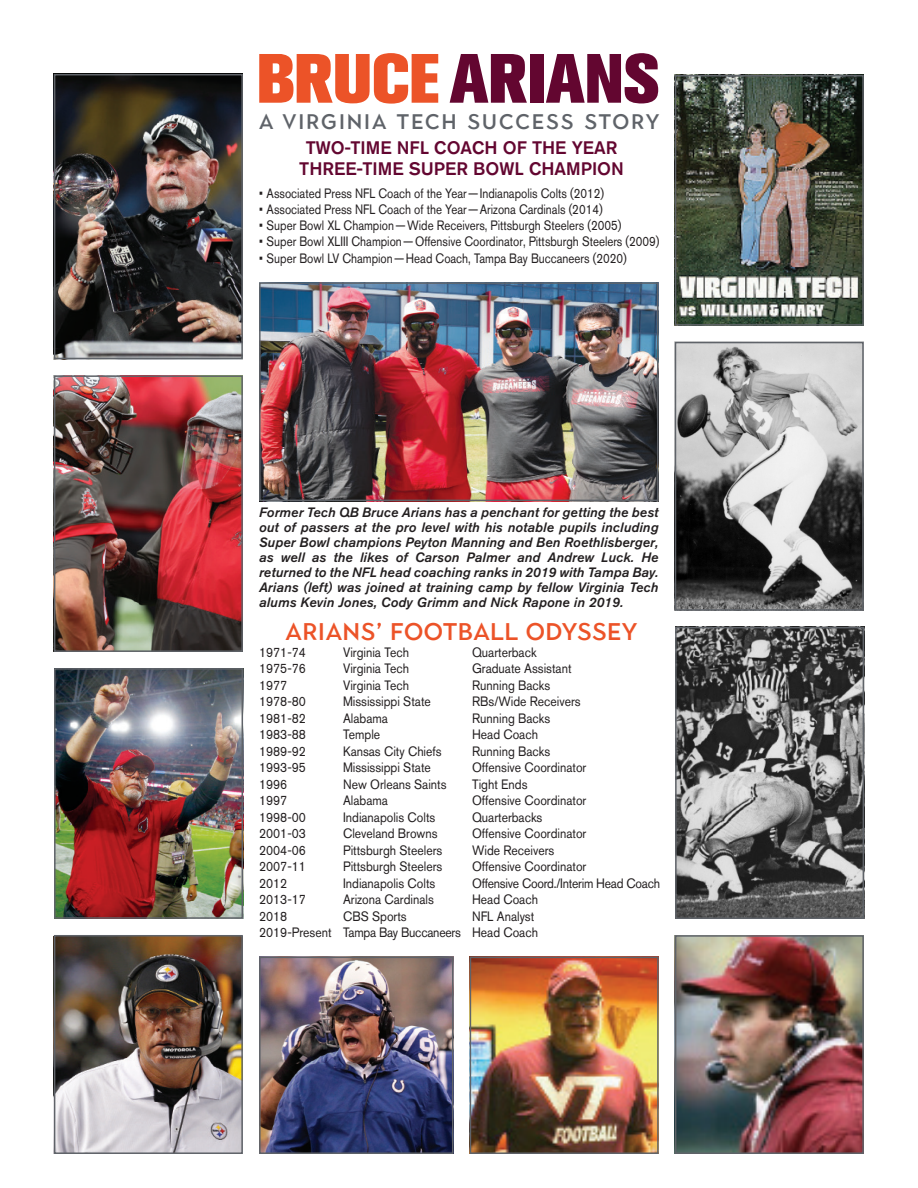
<style>
.page{position:relative;width:918px;height:1188px;background:#fff}
.page>*{position:absolute;margin:0;border:0;box-sizing:border-box;transform-origin:0 0}
._2020_main_head_left{font:800 69px "Akzidenz Grotesk BQ";color:#630630}
.t1{font:500 24px "Town 10 Display";letter-spacing:.03em;color:#ec5328}
.t2{font:500 21px "Town 10 Display";letter-spacing:.1em;color:#5f6369}
.t3{font:500 18px "Akzidenz Grotesk BQ";color:#630630}
.t4{font:13.5px "Akzidenz Grotesk BQ";color:#231f20;scale:.9 1}
.t5{font:italic 13.5px/15px "Akzidenz Grotesk BQ Med";letter-spacing:.01em;color:#231f20;text-align:justify}
.t6{font:13.5px "Akzidenz Grotesk BQ";color:#231f20;scale:.85 1}
.t7{font:13.5px "Akzidenz Grotesk BQ";letter-spacing:-.02em;color:#231f20;scale:.9 1}
.s1{color:#ec5328}
</style>
<div class="page">
<img style="left:262px;top:285px;width:394px;height:213px">
<div style="left:259px;top:282px;width:400px;height:219px;border:2px solid #5f6369"></div>
<img style="left:678px;top:78px;width:183px;height:245px">
<div style="left:675px;top:75px;width:189px;height:251px;border:2px solid #5f6369"></div>
<img style="left:678px;top:630px;width:183px;height:286px">
<div style="left:675px;top:627px;width:189px;height:292px;border:2px solid #5f6369"></div>
<img style="left:678px;top:938px;width:183px;height:213px">
<div style="left:675px;top:935px;width:189px;height:219px;border:2px solid #5f6369"></div>
<img style="left:473px;top:960px;width:183px;height:191px">
<div style="left:470px;top:957px;width:189px;height:197px;border:2px solid #5f6369"></div>
<img style="left:57px;top:77px;width:183px;height:279px">
<div style="left:54px;top:74px;width:189px;height:285px;border:2px solid #5f6369"></div>
<img style="left:678px;top:345px;width:183px;height:263px">
<div style="left:675px;top:342px;width:189px;height:269px;border:2px solid #5f6369"></div>
<img style="left:57px;top:671px;width:183px;height:245px">
<div style="left:54px;top:668px;width:189px;height:251px;border:2px solid #5f6369"></div>
<img style="left:57px;top:378px;width:183px;height:271px">
<div style="left:54px;top:375px;width:189px;height:277px;border:2px solid #5f6369"></div>
<img style="left:57px;top:938px;width:183px;height:213px">
<div style="left:54px;top:935px;width:189px;height:219px;border:2px solid #5f6369"></div>
<img style="left:262px;top:960px;width:188px;height:191px">
<div style="left:259px;top:957px;width:194px;height:197px;border:2px solid #5f6369"></div>
<p class="_2020_main_head_left" style="left:257px;top:39px;width:404px"><span class="s1">BRUCE</span> ARIANS</p>
<p class="t2" style="left:259px;top:110px;width:402px">A VIRGINIA TECH SUCCESS STORY</p>
<p class="t3" style="left:306px;top:136px;width:313px">TWO-TIME NFL COACH OF THE YEAR</p>
<p class="t3" style="left:299px;top:157px;width:326px">THREE-TIME SUPER BOWL CHAMPION</p>
<p class="t6" style="left:259px;top:185px;width:407px">• Associated Press NFL Coach of the Year—Indianapolis Colts (2012)</p>
<p class="t6" style="left:259px;top:201px;width:406px">• Associated Press NFL Coach of the Year—Arizona Cardinals (2014)</p>
<p class="t6" style="left:259px;top:217px;width:428px">• Super Bowl XL Champion—Wide Receivers, Pittsburgh Steelers (2005)</p>
<p class="t6" style="left:259px;top:233px;width:473px">• Super Bowl XLIII Champion—Offensive Coordinator, Pittsburgh Steelers (2009)</p>
<p class="t6" style="left:259px;top:251px;width:434px">• Super Bowl LV Champion—Head Coach, Tampa Bay Buccaneers (2020)</p>
<p class="t5" style="left:259px;top:504px;width:401px">Former Tech QB Bruce Arians has a penchant for getting the best out of passers at the pro level with his notable pupils including Super Bowl champions Peyton Manning and Ben Roethlisberger, as well as the likes of Carson Palmer and Andrew Luck. He returned to the NFL head coaching ranks in 2019 with Tampa Bay.<br>Arians (left) was joined at training camp by fellow Virginia Tech alums Kevin Jones, Cody Grimm and Nick Rapone in 2019.</p>
<p class="t1" style="left:286px;top:618px;width:353px">ARIANS’ FOOTBALL ODYSSEY</p>
<p class="t4" style="left:259px;top:644px;width:54px">1971-74</p>
<p class="t4" style="left:343px;top:644px;width:75px">Virginia Tech</p>
<p class="t4" style="left:472px;top:644px;width:73px">Quarterback</p>
<p class="t4" style="left:259px;top:661px;width:54px">1975-76</p>
<p class="t4" style="left:343px;top:661px;width:75px">Virginia Tech</p>
<p class="t4" style="left:472px;top:661px;width:112px">Graduate Assistant</p>
<p class="t4" style="left:259px;top:677px;width:33px">1977</p>
<p class="t4" style="left:343px;top:677px;width:75px">Virginia Tech</p>
<p class="t4" style="left:472px;top:677px;width:88px">Running Backs</p>
<p class="t4" style="left:259px;top:694px;width:54px">1978-80</p>
<p class="t4" style="left:343px;top:694px;width:99px">Mississippi State</p>
<p class="t4" style="left:472px;top:694px;width:122px">RBs/Wide Receivers</p>
<p class="t4" style="left:259px;top:710px;width:54px">1981-82</p>
<p class="t4" style="left:343px;top:710px;width:51px">Alabama</p>
<p class="t4" style="left:472px;top:710px;width:88px">Running Backs</p>
<p class="t4" style="left:259px;top:727px;width:54px">1983-88</p>
<p class="t4" style="left:343px;top:727px;width:43px">Temple</p>
<p class="t4" style="left:472px;top:727px;width:75px">Head Coach</p>
<p class="t4" style="left:259px;top:743px;width:54px">1989-92</p>
<p class="t4" style="left:343px;top:743px;width:111px">Kansas City Chiefs</p>
<p class="t4" style="left:472px;top:743px;width:88px">Running Backs</p>
<p class="t4" style="left:259px;top:760px;width:54px">1993-95</p>
<p class="t4" style="left:343px;top:760px;width:99px">Mississippi State</p>
<p class="t4" style="left:472px;top:760px;width:129px">Offensive Coordinator</p>
<p class="t4" style="left:259px;top:776px;width:33px">1996</p>
<p class="t4" style="left:343px;top:776px;width:117px">New Orleans Saints</p>
<p class="t4" style="left:472px;top:776px;width:63px">Tight Ends</p>
<p class="t4" style="left:259px;top:793px;width:33px">1997</p>
<p class="t4" style="left:343px;top:793px;width:51px">Alabama</p>
<p class="t4" style="left:472px;top:793px;width:129px">Offensive Coordinator</p>
<p class="t4" style="left:259px;top:809px;width:54px">1998-00</p>
<p class="t4" style="left:343px;top:809px;width:104px">Indianapolis Colts</p>
<p class="t4" style="left:472px;top:809px;width:80px">Quarterbacks</p>
<p class="t4" style="left:259px;top:826px;width:54px">2001-03</p>
<p class="t4" style="left:343px;top:826px;width:107px">Cleveland Browns</p>
<p class="t4" style="left:472px;top:826px;width:129px">Offensive Coordinator</p>
<p class="t4" style="left:259px;top:842px;width:54px">2004-06</p>
<p class="t4" style="left:343px;top:842px;width:112px">Pittsburgh Steelers</p>
<p class="t4" style="left:472px;top:842px;width:93px">Wide Receivers</p>
<p class="t4" style="left:259px;top:859px;width:54px">2007-11</p>
<p class="t4" style="left:343px;top:859px;width:112px">Pittsburgh Steelers</p>
<p class="t4" style="left:472px;top:859px;width:129px">Offensive Coordinator</p>
<p class="t4" style="left:259px;top:875px;width:33px">2012</p>
<p class="t4" style="left:343px;top:875px;width:104px">Indianapolis Colts</p>
<p class="t7" style="left:472px;top:875px;width:210px">Offensive Coord./Interim Head Coach</p>
<p class="t4" style="left:259px;top:892px;width:54px">2013-17</p>
<p class="t4" style="left:343px;top:892px;width:102px">Arizona Cardinals</p>
<p class="t4" style="left:472px;top:892px;width:75px">Head Coach</p>
<p class="t4" style="left:259px;top:908px;width:33px">2018</p>
<p class="t4" style="left:343px;top:908px;width:72px">CBS Sports</p>
<p class="t4" style="left:472px;top:908px;width:71px">NFL Analyst</p>
<p class="t4" style="left:259px;top:925px;width:311px">2019-Present Tampa Bay Buccaneers Head Coach</p>
</div>
